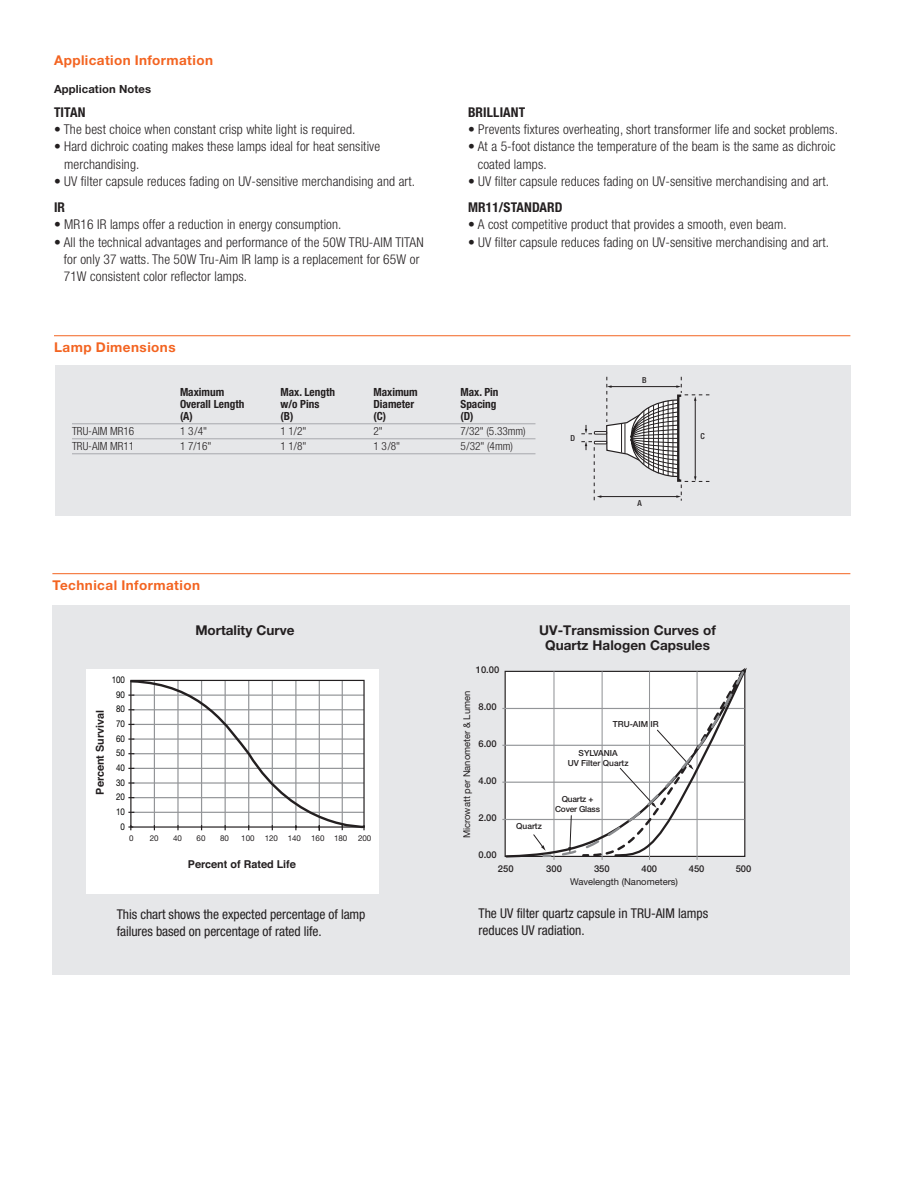
<style>
.page{position:relative;width:918px;height:1188px;background:#fff}
.page>*{position:absolute;margin:0;border:0;box-sizing:border-box;transform-origin:0 0}
.App_Info_Bullets{font:300 condensed 13.5px/17.2px "Helvetica Neue LT Pro";letter-spacing:.01em;color:#231f20}
.intro_text{font:condensed 13.5px/17.2px "Helvetica Neue LT Pro";letter-spacing:-.005em;color:#231f20}
.t1{font:700 13.5px/15px "Helvetica Neue LT Pro";color:#231f20;text-align:center}
.Letter_Tablehead_9_o{font:700 13.5px "Helvetica Neue LT Pro";letter-spacing:.035em;color:#f36421}
.App_Info_Bullets-2{font:700 condensed 13.5px "Helvetica Neue LT Pro";letter-spacing:.01em;color:#231f20}
.Letter_Copy_Headline{font:700 13.5px "Helvetica Neue LT Pro";letter-spacing:.03em;color:#f36421}
.A4_24_Table_head_7_5{font:700 condensed 11.25px "Helvetica Neue LT Pro";color:#231f20}
.A4_25_Table_copy_7_5{font:300 condensed 11.25px "Helvetica Neue LT Pro";color:#231f20}
.App_Info_Head{font:700 11.25px "Helvetica Neue LT Pro";letter-spacing:.01em;color:#231f20}
.t2{font:700 10.8px "Helvetica";color:#231f20}
.t3{font:9.45px "Helvetica Neue";color:#231f20}
.t4{font:500 9.45px "Helvetica Neue";color:#231f20}
.t5{font:9.3px/14.7px "Helvetica Neue";color:#000;text-align:right;scale:.86 1}
.t6{font:500 8.4px/10.1px "Helvetica Neue";color:#231f20;text-align:center}
.t7{font:500 8.4px/10.1px "Helvetica Neue";letter-spacing:-.025em;color:#231f20;text-align:center}
.t8{font:500 condensed 8.25px "Helvetica Neue";color:#231f20}
.t9{font:7.95px "Helvetica Neue";color:#231f20}
</style>
<div class="page">
<div style="left:55px;top:365px;width:795px;height:151px;background:#e6e7e9"></div>
<hr style="left:54px;top:335px;width:796px;height:1px;background:#f36421">
<hr style="left:72px;top:423px;width:464px;height:1px;background:#a8a9ad">
<hr style="left:72px;top:438px;width:464px;height:1px;background:#a8a9ad">
<hr style="left:72px;top:453px;width:464px;height:1px;background:#a8a9ad">
<svg style="left:581px;top:377px;width:128px;height:124px"></svg>
<div style="left:52px;top:605px;width:798px;height:369px;background:#e6e7e9"></div>
<hr style="left:52px;top:573px;width:798px;height:1px;background:#f36421">
<div style="left:86px;top:669px;width:293px;height:224px;background:#fff"></div>
<svg style="left:128px;top:679px;width:237px;height:152px"></svg>
<hr style="left:502px;top:708px;width:242px;height:1px;background:#939598">
<hr style="left:502px;top:745px;width:242px;height:1px;background:#939598">
<hr style="left:502px;top:782px;width:242px;height:1px;background:#939598">
<hr style="left:502px;top:819px;width:242px;height:1px;background:#939598">
<hr style="left:553px;top:671px;width:2px;height:189px;background:#939598">
<hr style="left:602px;top:671px;width:1px;height:189px;background:#939598">
<hr style="left:649px;top:671px;width:1px;height:189px;background:#939598">
<hr style="left:697px;top:671px;width:1px;height:189px;background:#939598">
<svg style="left:504px;top:670px;width:194px;height:189px;background:#eee"></svg>
<svg style="left:533px;top:668px;width:214px;height:190px;background:#ededed"></svg>
<p class="Letter_Copy_Headline" style="left:54px;top:52px;width:161px">Application Information</p>
<p class="App_Info_Head" style="left:54px;top:82px;width:99px">Application Notes</p>
<p class="App_Info_Bullets-2" style="left:54px;top:104px;width:33px">TITAN</p>
<p class="App_Info_Bullets" style="left:54px;top:121px;width:303px">• The best choice when constant crisp white light is required.</p>
<p class="App_Info_Bullets" style="left:64px;top:138px;width:317px;text-indent:-10px">• Hard dichroic coating makes these lamps ideal for heat sensitive merchandising.</p>
<p class="App_Info_Bullets" style="left:54px;top:172px;width:363px">• UV filter capsule reduces fading on UV-sensitive merchandising and art.</p>
<p class="App_Info_Bullets-2" style="left:54px;top:199px;width:13px">IR</p>
<p class="App_Info_Bullets" style="left:54px;top:216px;width:289px">• MR16 IR lamps offer a reduction in energy consumption.</p>
<p class="App_Info_Bullets" style="left:64px;top:233px;width:361px;text-indent:-10px">• All the technical advantages and performance of the 50W TRU-AIM TITAN for only 37 watts. The 50W Tru-Aim IR lamp is a replacement for 65W or<br>71W consistent color reflector lamps.</p>
<p class="Letter_Tablehead_9_o" style="left:54px;top:339px;width:123px">Lamp Dimensions</p>
<p class="App_Info_Bullets-2" style="left:468px;top:104px;width:59px">BRILLIANT</p>
<p class="App_Info_Bullets" style="left:468px;top:121px;width:371px">• Prevents fixtures overheating, short transformer life and socket problems.</p>
<p class="App_Info_Bullets" style="left:478px;top:138px;width:359px;text-indent:-10px">• At a 5-foot distance the temperature of the beam is the same as dichroic coated lamps.</p>
<p class="App_Info_Bullets" style="left:468px;top:172px;width:363px">• UV filter capsule reduces fading on UV-sensitive merchandising and art.</p>
<p class="App_Info_Bullets-2" style="left:468px;top:199px;width:96px">MR11/STANDARD</p>
<p class="App_Info_Bullets" style="left:468px;top:216px;width:320px">• A cost competitive product that provides a smooth, even beam.</p>
<p class="App_Info_Bullets" style="left:468px;top:233px;width:363px">• UV filter capsule reduces fading on UV-sensitive merchandising and art.</p>
<p class="t8" style="left:642px;top:375px;width:6px">B</p>
<p class="A4_24_Table_head_7_5" style="left:180px;top:385px;width:46px">Maximum</p>
<p class="A4_24_Table_head_7_5" style="left:280px;top:385px;width:56px">Max. Length</p>
<p class="A4_24_Table_head_7_5" style="left:374px;top:385px;width:46px">Maximum</p>
<p class="A4_24_Table_head_7_5" style="left:460px;top:385px;width:40px">Max. Pin</p>
<p class="A4_24_Table_head_7_5" style="left:180px;top:397px;width:66px">Overall Length</p>
<p class="A4_24_Table_head_7_5" style="left:280px;top:397px;width:40px">w/o Pins</p>
<p class="A4_24_Table_head_7_5" style="left:374px;top:397px;width:42px">Diameter</p>
<p class="A4_24_Table_head_7_5" style="left:460px;top:397px;width:38px">Spacing</p>
<p class="A4_24_Table_head_7_5" style="left:180px;top:409px;width:14px">(A)</p>
<p class="A4_24_Table_head_7_5" style="left:280px;top:409px;width:14px">(B)</p>
<p class="A4_24_Table_head_7_5" style="left:374px;top:409px;width:14px">(C)</p>
<p class="A4_24_Table_head_7_5" style="left:460px;top:409px;width:15px">(D)</p>
<p class="A4_25_Table_copy_7_5" style="left:72px;top:424px;width:64px">TRU-AIM MR16</p>
<p class="A4_25_Table_copy_7_5" style="left:180px;top:424px;width:29px">1 3/4"</p>
<p class="A4_25_Table_copy_7_5" style="left:280px;top:424px;width:27px">1 1/2"</p>
<p class="A4_25_Table_copy_7_5" style="left:374px;top:424px;width:11px">2"</p>
<p class="A4_25_Table_copy_7_5" style="left:460px;top:424px;width:67px">7/32" (5.33mm)</p>
<p class="A4_25_Table_copy_7_5" style="left:72px;top:439px;width:64px">TRU-AIM MR11</p>
<p class="A4_25_Table_copy_7_5" style="left:180px;top:439px;width:33px">1 7/16"</p>
<p class="A4_25_Table_copy_7_5" style="left:280px;top:439px;width:27px">1 1/8"</p>
<p class="A4_25_Table_copy_7_5" style="left:374px;top:439px;width:28px">1 3/8"</p>
<p class="A4_25_Table_copy_7_5" style="left:460px;top:439px;width:54px">5/32" (4mm)</p>
<p class="t8" style="left:571px;top:433px;width:6px">D</p>
<p class="t8" style="left:637px;top:498px;width:6px">A</p>
<p class="t8" style="left:700px;top:431px;width:6px">C</p>
<p class="Letter_Tablehead_9_o" style="left:52px;top:577px;width:149px">Technical Information</p>
<p class="t1" style="left:195px;top:623px;width:101px">Mortality Curve</p>
<p class="t1" style="left:539px;top:623px;width:178px">UV-Transmission Curves of<br>Quartz Halogen Capsules</p>
<p class="t2" style="left:93px;top:795px;width:86px;rotate:-90deg">Percent Survival</p>
<p class="t5" style="left:112px;top:672px;width:17px">100<br>90<br>80<br>70<br>60<br>50<br>40<br>30<br>20<br>10<br>0</p>
<p class="t9" style="left:129px;top:833px;width:6px">0</p>
<p class="t9" style="left:150px;top:833px;width:10px">20</p>
<p class="t9" style="left:173px;top:833px;width:10px">40</p>
<p class="t9" style="left:197px;top:833px;width:10px">60</p>
<p class="t9" style="left:220px;top:833px;width:10px">80</p>
<p class="t9" style="left:241px;top:833px;width:15px">100</p>
<p class="t9" style="left:265px;top:833px;width:38px">120 140</p>
<p class="t9" style="left:311px;top:833px;width:38px">160 180</p>
<p class="t9" style="left:358px;top:833px;width:15px">200</p>
<p class="t2" style="left:188px;top:857px;width:110px">Percent of Rated Life</p>
<p class="t4" style="left:476px;top:664px;width:25px">10.00</p>
<p class="t4" style="left:478px;top:701px;width:20px">8.00</p>
<p class="t4" style="left:478px;top:738px;width:20px">6.00</p>
<p class="t4" style="left:478px;top:775px;width:20px">4.00</p>
<p class="t4" style="left:478px;top:812px;width:20px">2.00</p>
<p class="t4" style="left:478px;top:849px;width:20px">0.00</p>
<p class="t4" style="left:498px;top:863px;width:17px">250</p>
<p class="t4" style="left:546px;top:863px;width:17px">300</p>
<p class="t4" style="left:594px;top:863px;width:17px">350</p>
<p class="t4" style="left:641px;top:863px;width:17px">400</p>
<p class="t4" style="left:689px;top:863px;width:17px">450</p>
<p class="t4" style="left:736px;top:863px;width:17px">500</p>
<p class="t3" style="left:570px;top:876px;width:110px">Wavelength (Nanometers)</p>
<p class="t3" style="left:461px;top:838px;width:149px;rotate:-90deg">Microwatt per Nanometer &amp; Lumen</p>
<p class="t6" style="left:613px;top:719px;width:48px">TRU-AIM IR</p>
<p class="t6" style="left:568px;top:748px;width:62px">SYLVANIA<br>UV Filter Quartz</p>
<p class="t7" style="left:555px;top:794px;width:46px">Quartz +<br>Cover Glass</p>
<p class="t6" style="left:516px;top:821px;width:27px">Quartz</p>
<p class="intro_text" style="left:117px;top:906px;width:250px">This chart shows the expected percentage of lamp failures based on percentage of rated life.</p>
<p class="intro_text" style="left:478px;top:905px;width:231px">The UV filter quartz capsule in TRU-AIM lamps reduces UV radiation.</p>
</div>
